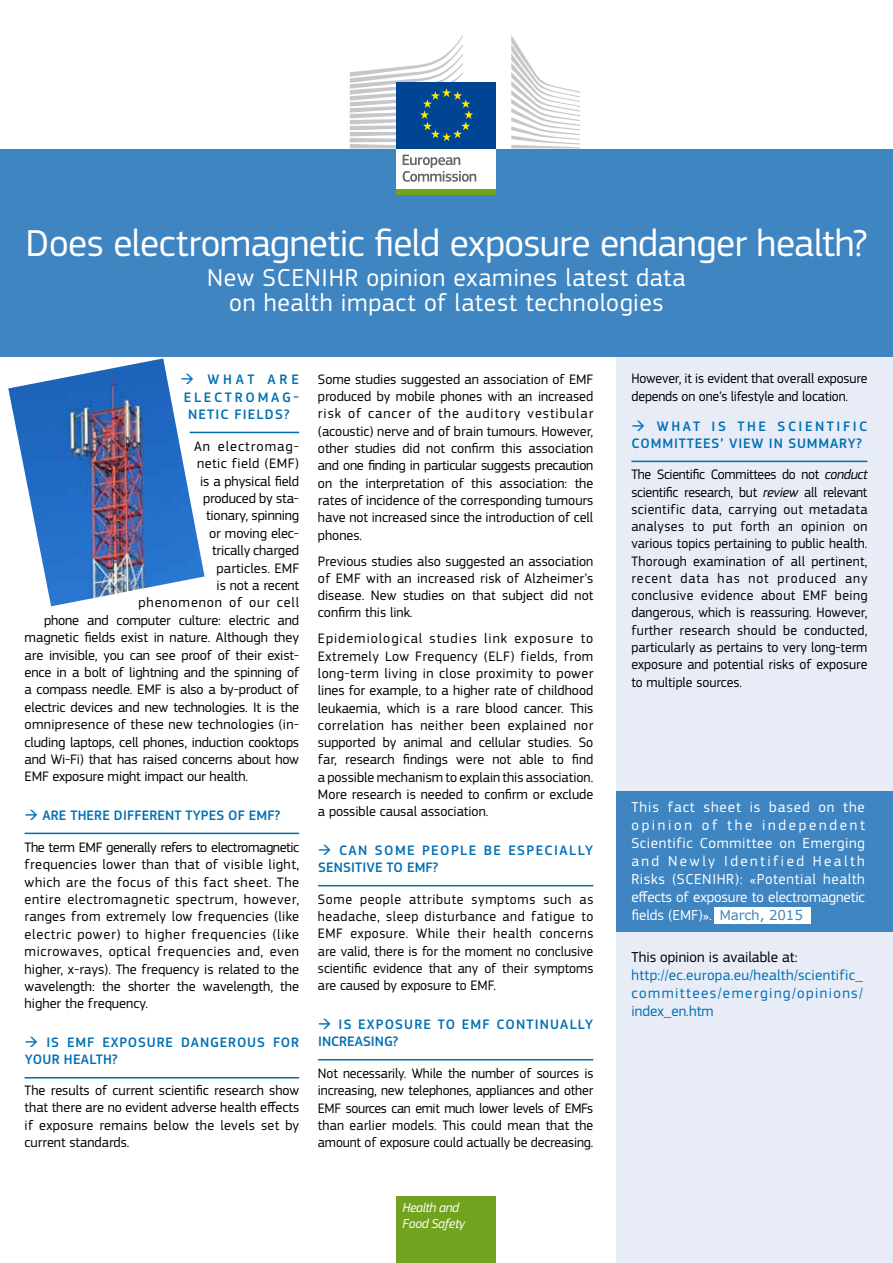
<style>
.page{position:relative;width:893px;height:1263px;background:#fff}
.page>*{position:absolute;margin:0;border:0;box-sizing:border-box;transform-origin:0 0}
.t1{font:39px "EC Square Sans Pro";letter-spacing:-.015em;color:#fff}
.t2{font:25.5px/25.5px "EC Square Sans Pro";letter-spacing:.025em;color:#fff;text-align:center}
.t3{font:15px/18px "EC Square Sans Pro";letter-spacing:-.01em;color:#fff;text-align:justify}
.t4{font:15px/18px "EC Square Sans Pro";letter-spacing:.09em;color:#006fb4;text-align:justify}
.t5{font:15px "EC Square Sans Pro";color:#000}
.t6{font:14.25px/17.2px "EC Square Sans Pro";color:#000;text-align:justify}
.t7{font:500 14.25px/17.4px "EC Square Sans Pro";letter-spacing:.06em;color:#006fb4}
.t8{font:500 14.25px/17.2px "EC Square Sans Pro";letter-spacing:.1em;color:#006fb4}
.t9{font:14.25px "EC Square Sans Pro";letter-spacing:.02em;color:#000}
.t10{font:500 14.25px/17.2px "EC Square Sans Pro";letter-spacing:.08em;color:#006fb4}
.t11{font:500 14.25px/17.4px "EC Square Sans Pro";letter-spacing:.195em;color:#006fb4;text-align:center}
.t12{font:500 14.25px "EC Square Sans Pro";letter-spacing:.01em;color:#006fb4}
.t13{font:14.25px "EC Square Sans Pro";letter-spacing:.06em;color:#000}
.t14{font:14.25px "EC Square Sans Pro";letter-spacing:.03em;color:#000}
.t15{font:14.25px "EC Square Sans Pro";letter-spacing:.07em;color:#000}
.t16{font:italic 13.5px/16.2px "PF Square Sans Pro";letter-spacing:-.03em;color:#fff}
.s1{font-style:italic}
.s2{color:#3e85c1}
.s3{font-family:"Verdana";font-size:13.5px;color:#3e85c1}
</style>
<div class="page">
<div style="left:617px;top:357px;width:276px;height:906px;background:#e7ecf6"></div>
<div style="left:0;top:148px;width:893px;height:209px;background:#3e85c1"></div>
<div style="left:397px;top:1196px;width:99px;height:67px;background:#71a31e"></div>
<div style="left:397px;top:146px;width:99px;height:45px;background:#fff"></div>
<svg style="left:403px;top:155px;width:73px;height:27px"></svg>
<div style="left:397px;top:189px;width:99px;height:6px;background:#71a31e"></div>
<svg style="left:511px;top:35px;width:69px;height:113px"></svg>
<div style="left:397px;top:82px;width:99px;height:66px;background:#004494"></div>
<svg style="left:350px;top:35px;width:123px;height:113px"></svg>
<img style="left:8px;top:358px;width:197px;height:248px">
<div style="left:617px;top:791px;width:276px;height:141px;background:#3e85c1"></div>
<hr style="left:190px;top:432px;width:109px;height:1px;background:#006fb4">
<hr style="left:25px;top:833px;width:274px;height:1px;background:#006fb4">
<hr style="left:25px;top:1077px;width:274px;height:1px;background:#006fb4">
<hr style="left:318px;top:885px;width:275px;height:1px;background:#006fb4">
<hr style="left:318px;top:1059px;width:275px;height:1px;background:#006fb4">
<hr style="left:631px;top:461px;width:236px;height:1px;background:#006fb4">
<div style="left:714px;top:907px;width:97px;height:17px;background:#fff"></div>
<h1 class="t1" style="left:26px;top:220px;width:843px">Does electromagnetic field exposure endanger health?</h1>
<h2 class="t2" style="left:207px;top:265px;width:480px">New SCENIHR opinion examines latest data on health impact of latest technologies</h2>
<p class="t11" style="left:181px;top:371px;width:120px">→ WHAT ARE<br>ELECTROMAG-<br>NETIC FIELDS?</p>
<p class="t15" style="left:194px;top:438px;width:106px">An electromag-</p>
<p class="t14" style="left:197px;top:455px;width:103px">netic field (EMF)</p>
<p class="t6" style="left:200px;top:472px;width:101px">is a physical field</p>
<p class="t6" style="left:203px;top:490px;width:98px">produced by sta-</p>
<p class="t6" style="left:206px;top:507px;width:94px">tionary, spinning</p>
<p class="t6" style="left:209px;top:524px;width:92px">or moving elec-</p>
<p class="t6" style="left:212px;top:542px;width:88px">trically charged</p>
<p class="t6" style="left:217px;top:559px;width:84px">particles. EMF</p>
<p class="t6" style="left:217px;top:577px;width:84px">is not a recent</p>
<p class="t13" style="left:139px;top:594px;width:162px">phenomenon of our cell</p>
<p class="t6" style="left:44px;top:611px;width:256px">phone and computer culture: electric and</p>
<p class="t6" style="left:25px;top:629px;width:276px">magnetic fields exist in nature. Although they</p>
<p class="t6" style="left:25px;top:646px;width:276px">are invisible, you can see proof of their exist-</p>
<p class="t6" style="left:25px;top:664px;width:276px">ence in a bolt of lightning and the spinning of</p>
<p class="t6" style="left:25px;top:681px;width:276px">a compass needle. EMF is also a by-product of</p>
<p class="t6" style="left:25px;top:698px;width:276px">electric devices and new technologies. It is the</p>
<p class="t9" style="left:25px;top:716px;width:276px">omnipresence of these new technologies (in-</p>
<p class="t6" style="left:25px;top:733px;width:276px">cluding laptops, cell phones, induction cooktops</p>
<p class="t6" style="left:25px;top:751px;width:276px">and Wi-Fi) that has raised concerns about how</p>
<p class="t6" style="left:25px;top:768px;width:225px">EMF exposure might impact our health.</p>
<p class="t12" style="left:25px;top:807px;width:257px">→ ARE THERE DIFFERENT TYPES OF EMF?</p>
<p class="t6" style="left:25px;top:838px;width:276px">The term EMF generally refers to electromagnetic frequencies lower than that of visible light, which are the focus of this fact sheet. The entire electromagnetic spectrum, however, ranges from extremely low frequencies (like electric power) to higher frequencies (like microwaves, optical frequencies and, even higher, x-rays). The frequency is related to the wavelength: the shorter the wavelength, the higher the frequency.</p>
<p class="t7" style="left:25px;top:1034px;width:276px">→ IS EMF EXPOSURE DANGEROUS FOR<br>YOUR HEALTH?</p>
<p class="t6" style="left:25px;top:1081px;width:276px">The results of current scientific research show that there are no evident adverse health effects if exposure remains below the levels set by current standards.</p>
<p class="t6" style="left:318px;top:371px;width:277px">Some studies suggested an association of EMF produced by mobile phones with an increased risk of cancer of the auditory vestibular (acoustic) nerve and of brain tumours. However, other studies did not confirm this association and one finding in particular suggests precaution on the interpretation of this association: the rates of incidence of the corresponding tumours have not increased since the introduction of cell phones.</p>
<p class="t6" style="left:318px;top:552px;width:277px">Previous studies also suggested an association of EMF with an increased risk of Alzheimer’s disease. New studies on that subject did not confirm this link.</p>
<p class="t6" style="left:318px;top:630px;width:277px">Epidemiological studies link exposure to Extremely Low Frequency (ELF) fields, from long-term living in close proximity to power lines for example, to a higher rate of childhood leukaemia, which is a rare blood cancer. This correlation has neither been explained nor supported by animal and cellular studies. So far, research findings were not able to find a possible mechanism to explain this association.<br>More research is needed to confirm or exclude a possible causal association.</p>
<p class="t8" style="left:318px;top:842px;width:277px">→ CAN SOME PEOPLE BE ESPECIALLY<br>SENSITIVE TO EMF?</p>
<p class="t6" style="left:318px;top:890px;width:277px">Some people attribute symptoms such as headache, sleep disturbance and fatigue to EMF exposure. While their health concerns are valid, there is for the moment no conclusive scientific evidence that any of their symptoms are caused by exposure to EMF.</p>
<p class="t10" style="left:318px;top:1016px;width:277px">→ IS EXPOSURE TO EMF CONTINUALLY<br>INCREASING?</p>
<p class="t6" style="left:318px;top:1065px;width:277px">Not necessarily. While the number of sources is increasing, new telephones, appliances and other EMF sources can emit much lower levels of EMFs than earlier models. This could mean that the amount of exposure could actually be decreasing.</p>
<p class="t16" style="left:402px;top:1199px;width:64px">Health and<br>Food Safety</p>
<p class="t6" style="left:631px;top:370px;width:238px">However, it is evident that overall exposure depends on one’s lifestyle and location.</p>
<p class="t7" style="left:631px;top:418px;width:237px">→ WHAT IS THE SCIENTIFIC<br>COMMITTEES’ VIEW IN SUMMARY?</p>
<p class="t6" style="left:631px;top:466px;width:238px">The Scientific Committees do not <span class="s1">conduct </span>scientific research, but <span class="s1">review</span> all relevant scientific data, carrying out metadata analyses to put forth an opinion on various topics pertaining to public health.<br>Thorough examination of all pertinent, recent data has not produced any conclusive evidence about EMF being dangerous, which is reassuring. However, further research should be conducted, particularly as pertains to very long-term exposure and potential risks of exposure to multiple sources.</p>
<p class="t3" style="left:631px;top:798px;width:235px">This fact sheet is based on the opinion of the independent Scientific Committee on Emerging and Newly Identified Health Risks (SCENIHR): «Potential health effects of exposure to electromagnetic fields (EMF)». <span class="s2">M</span><span class="s3">arch, 2015</span></p>
<p class="t5" style="left:631px;top:948px;width:168px">This opinion is available at:</p>
<p class="t4" style="left:631px;top:966px;width:233px">http://ec.europa.eu/health/scientific_ committees/emerging/opinions/ index_en.htm</p>
</div>
